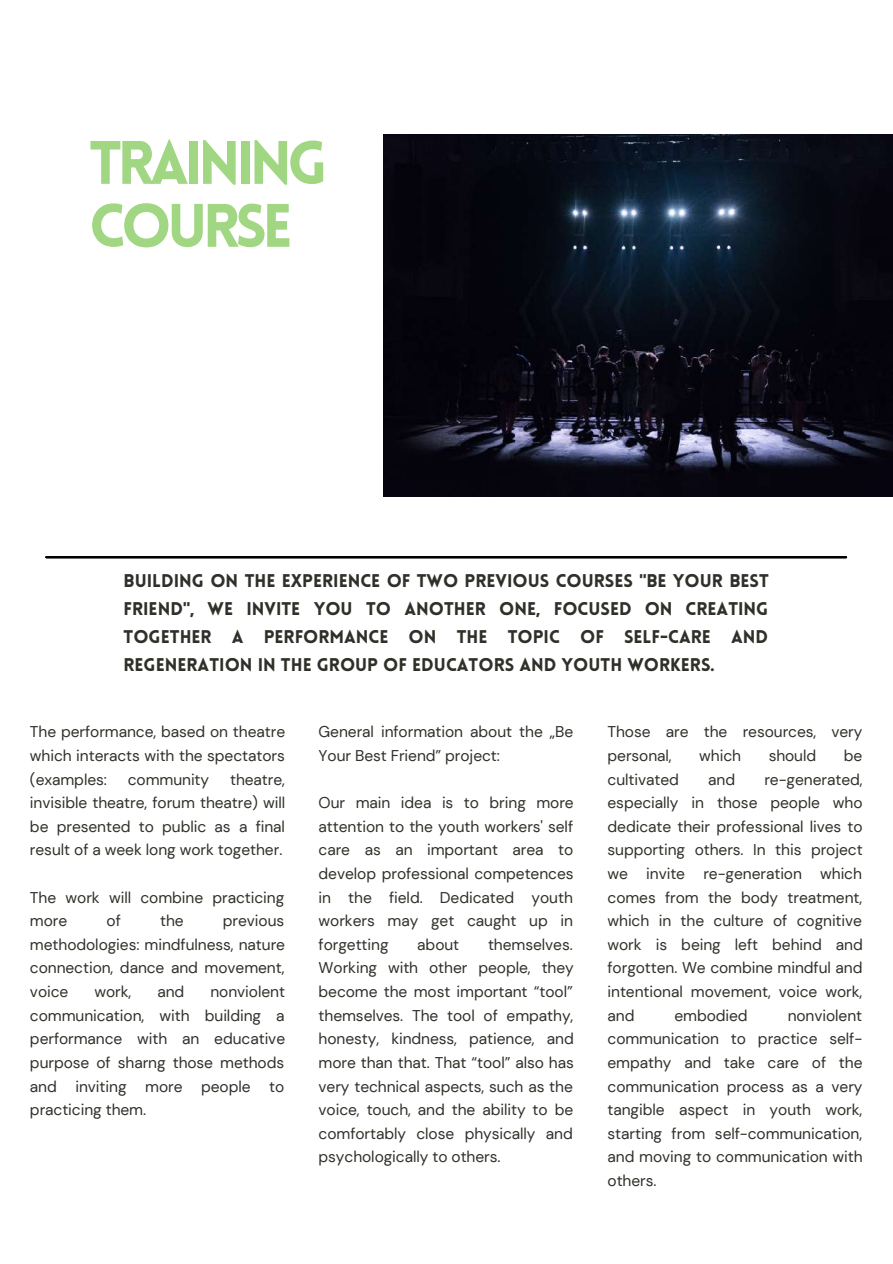
<style>
.page{position:relative;width:893px;height:1264px;background:#fff}
.page>*{position:absolute;margin:0;border:0;box-sizing:border-box;transform-origin:0 0}
.t1{font:900 60px/63px "Lovelo";letter-spacing:-.075em;color:#a1d683}
.t2{font:900 18px/28px "Lovelo";color:#2f3029;text-align:justify}
.t3{font:15.6px/23.5px "DM Sans";letter-spacing:-.005em;color:#2f3029;text-align:justify}
</style>
<div class="page">
<img style="left:384px;top:135px;width:508px;height:362px">
<hr style="left:46px;top:556px;width:800px;height:2px;background:#000">
<h1 class="t1" style="left:89px;top:137px;width:240px">TRAINING<br>COURSE</h1>
<p class="t2" style="left:123px;top:568px;width:646px">BUILDING ON THE EXPERIENCE OF TWO PREVIOUS COURSES "BE YOUR BEST FRIEND", WE INVITE YOU TO ANOTHER ONE, FOCUSED ON CREATING TOGETHER A PERFORMANCE ON THE TOPIC OF SELF-CARE AND REGENERATION IN THE GROUP OF EDUCATORS AND YOUTH WORKERS.</p>
<p class="t3" style="left:30px;top:720px;width:257px">The performance, based on theatre which interacts with the spectators (examples:</p>
<p class="t3" style="left:30px;top:767px;width:257px;text-indent:200px">theatre, invisible theatre, forum theatre) will be presented to public as a final result of a week long work together.</p>
<p class="t3" style="left:30px;top:885px;width:256px">The work will combine practicing more</p>
<p class="t3" style="left:128px;top:767px;width:83px">community</p>
<p class="t3" style="left:30px;top:909px;width:256px;text-indent:193px">previous methodologies: mindfulness, nature connection, dance and movement, voice</p>
<p class="t3" style="left:107px;top:909px;width:16px">of</p>
<p class="t3" style="left:160px;top:909px;width:25px">the</p>
<p class="t3" style="left:30px;top:979px;width:257px;text-indent:180px">nonviolent communication, with building a performance with an educative purpose of sharng those methods and inviting more people to practicing them.</p>
<p class="t3" style="left:94px;top:979px;width:38px">work,</p>
<p class="t3" style="left:157px;top:979px;width:28px">and</p>
<p class="t3" style="left:318px;top:720px;width:256px">General information about the „Be<br>Your Best Friend” project:</p>
<p class="t3" style="left:318px;top:791px;width:257px">Our main idea is to bring more attention to the youth workers' self care as an important area to develop professional competences in the field. Dedicated youth workers may get caught up in forgetting</p>
<p class="t3" style="left:318px;top:932px;width:257px;text-indent:169px">themselves.<br>Working with other people, they become the most important “tool” themselves. The tool of empathy, honesty, kindness, patience, and more than that. That “tool” also has very technical aspects, such as the voice, touch, and the ability to be comfortably close physically and psychologically to others.</p>
<p class="t3" style="left:417px;top:932px;width:43px">about</p>
<p class="t3" style="left:607px;top:720px;width:256px">Those are the resources, very personal,</p>
<p class="t3" style="left:699px;top:743px;width:43px">which</p>
<p class="t3" style="left:768px;top:743px;width:49px">should</p>
<p class="t3" style="left:843px;top:743px;width:20px">be</p>
<p class="t3" style="left:607px;top:767px;width:257px;text-indent:157px">re-generated, especially in those people who dedicate their professional lives to supporting others. In this project we invite re-generation which comes from the body treatment, which in the culture of cognitive work is being left behind and forgotten. We combine mindful and intentional movement, voice work, and</p>
<p class="t3" style="left:607px;top:767px;width:73px">cultivated</p>
<p class="t3" style="left:708px;top:767px;width:28px">and</p>
<p class="t3" style="left:607px;top:1003px;width:256px;text-indent:180px">nonviolent communication to practice self&shy;empathy and take care of the communication process as a very tangible aspect in youth work, starting from self-communication, and moving to communication with others.</p>
<p class="t3" style="left:674px;top:1003px;width:75px">embodied</p>
</div>
